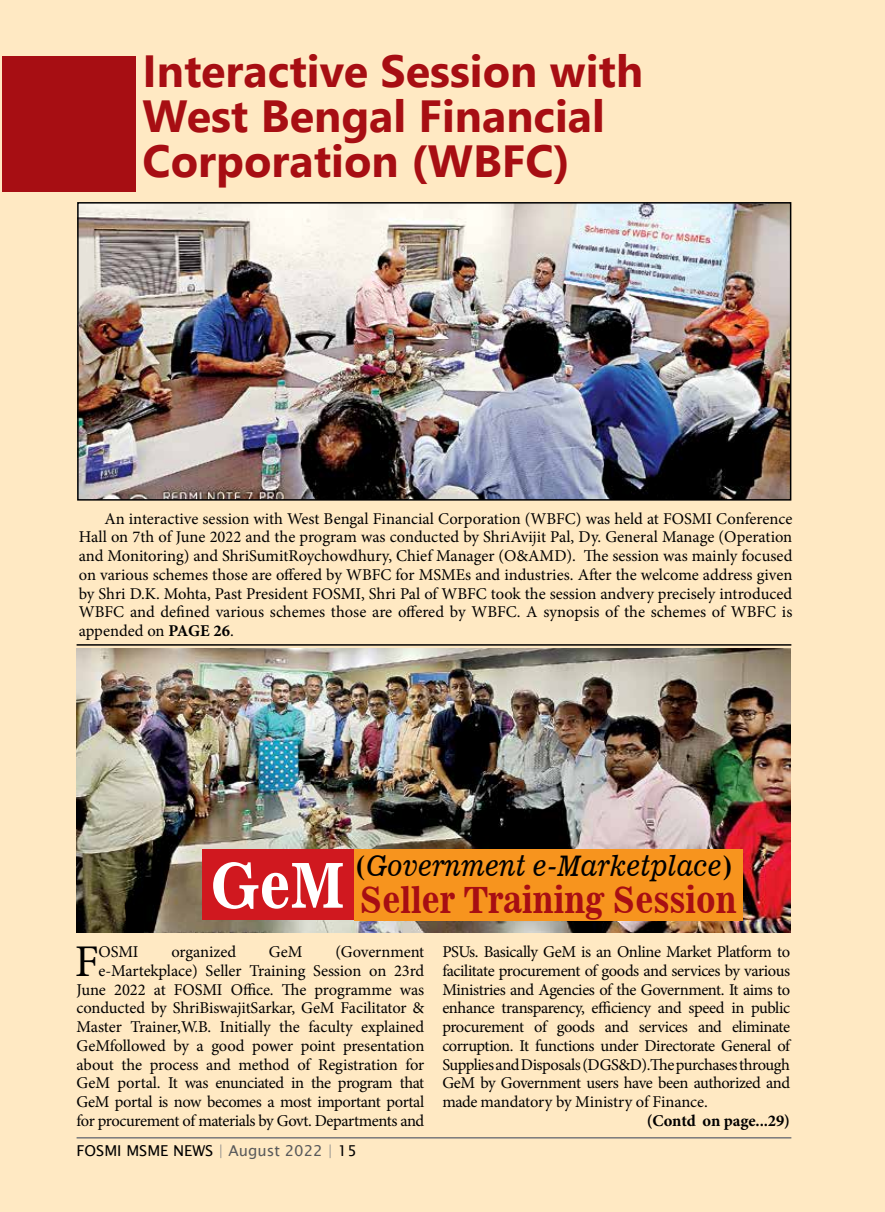
<style>
.page{position:relative;width:885px;height:1212px;background:#fff}
.page>*{position:absolute;margin:0;border:0;box-sizing:border-box;transform-origin:0 0}
.t1{font:45.3px "Minion Pro";color:#000}
.t2{font:700 45px/45px "Nirmala UI";color:#a70e13}
.t3{font:36.3px "News 701 BT Bold A";color:#a70e13;scale:.87 1}
.t4{font:28.35px "News 701 BT Italic A";color:#000;scale:.9 1}
.t5{font:16.5px/18.8px "Minion Pro";letter-spacing:-.01em;color:#000;text-align:justify}
.t6{font:700 16.5px "Minion Pro";letter-spacing:-.005em;color:#000}
.t7{font:15px "Lucida Sans Unicode";color:#000}
.s1{font-weight:700}
.s2{font-weight:400}
.s3{font-family:"News 701 BT Bold A"}
.s4{font-size:62.1px;color:#fff}
.s5{color:#808285}
.s6{color:#58595b}
</style>
<div class="page">
<div style="left:0;top:0;width:884px;height:1212px;background:#ffe9c3"></div>
<hr style="left:77px;top:1137px;width:714px;height:1px;background:#77787b">
<img style="left:80px;top:205px;width:708px;height:293px">
<div style="left:77px;top:202px;width:714px;height:299px;border:2px solid #000"></div>
<div style="left:2px;top:56px;width:134px;height:135px;background:#a70e13"></div>
<img style="left:77px;top:648px;width:713px;height:284px">
<div style="left:354px;top:849px;width:388px;height:71px;background:#f7941e"></div>
<div style="left:202px;top:849px;width:151px;height:70px;background:#d0181f"></div>
<hr style="left:77px;top:644px;width:714px;height:2px;background:#000">
<h2 class="t2" style="left:142px;top:46px;width:502px">Interactive Session with<br>West Bengal Financial<br>Corporation (WBFC)</h2>
<p class="t5" style="left:79px;top:509px;width:715px;text-indent:26px">An interactive session with West Bengal Financial Corporation (WBFC) was held at FOSMI Conference Hall on 7th of June 2022 and the program was conducted by ShriAvijit Pal, Dy. General Manage (Operation and Monitoring) and ShriSumitRoychowdhury, Chief Manager (O&amp;AMD). The session was mainly focused on various schemes those are offered by WBFC for MSMEs and industries. After the welcome address given by Shri D.K. Mohta, Past President FOSMI, Shri Pal of WBFC took the session andvery precisely introduced WBFC and defined various schemes those are offered by WBFC. A synopsis of the schemes of WBFC is appended on <span class="s1">page</span></p>
<p class="t6" style="left:213px;top:619px;width:22px">26<span class="s2">.</span></p>
<h3 class="t4" style="left:354px;top:849px;width:424px"><span class="s3">(</span>Government e-Marketplace<span class="s3">)</span></h3>
<h3 class="t3" style="left:210px;top:877px;width:606px"><span class="s4">GeM</span> Seller Training Session</h3>
<p class="t5" style="left:77px;top:942px;width:349px;text-align:right">(Government<br>e-Martekplace) Seller Training Session on 23rd June 2022 at FOSMI Office. The programme was conducted by ShriBiswajitSarkar, GeM Facilitator &amp; Master Trainer,W.B. Initially the faculty explained GeMfollowed by a good power point presentation about the process and method of Registration for GeM portal. It was enunciated in the program that GeM portal is now becomes a most important portal for procurement of materials by Govt. Departments and</p>
<p class="t5" style="left:442px;top:942px;width:349px">PSUs. Basically GeM is an Online Market Platform to facilitate procurement of goods and services by various Ministries and Agencies of the Government. It aims to enhance transparency, efficiency and speed in public procurement of goods and services and eliminate corruption. It functions under Directorate General of Supplies and Disposals (DGS&amp;D).The purchases through GeM by Government users have been authorized and made mandatory by Ministry of Finance.</p>
<h1 class="t1" style="left:75px;top:931px;width:25px">F</h1>
<p class="t5" style="left:98px;top:942px;width:42px">OSMI</p>
<p class="t5" style="left:171px;top:942px;width:66px">organized</p>
<p class="t5" style="left:269px;top:942px;width:35px">GeM</p>
<p class="t6" style="left:646px;top:1109px;width:145px">(Contd on page...29)</p>
<p class="t7" style="left:77px;top:1138px;width:282px">FOSMI MSME NEWS <span class="s5">|</span> <span class="s6">August 2022</span> <span class="s5">|</span> 15</p>
</div>
